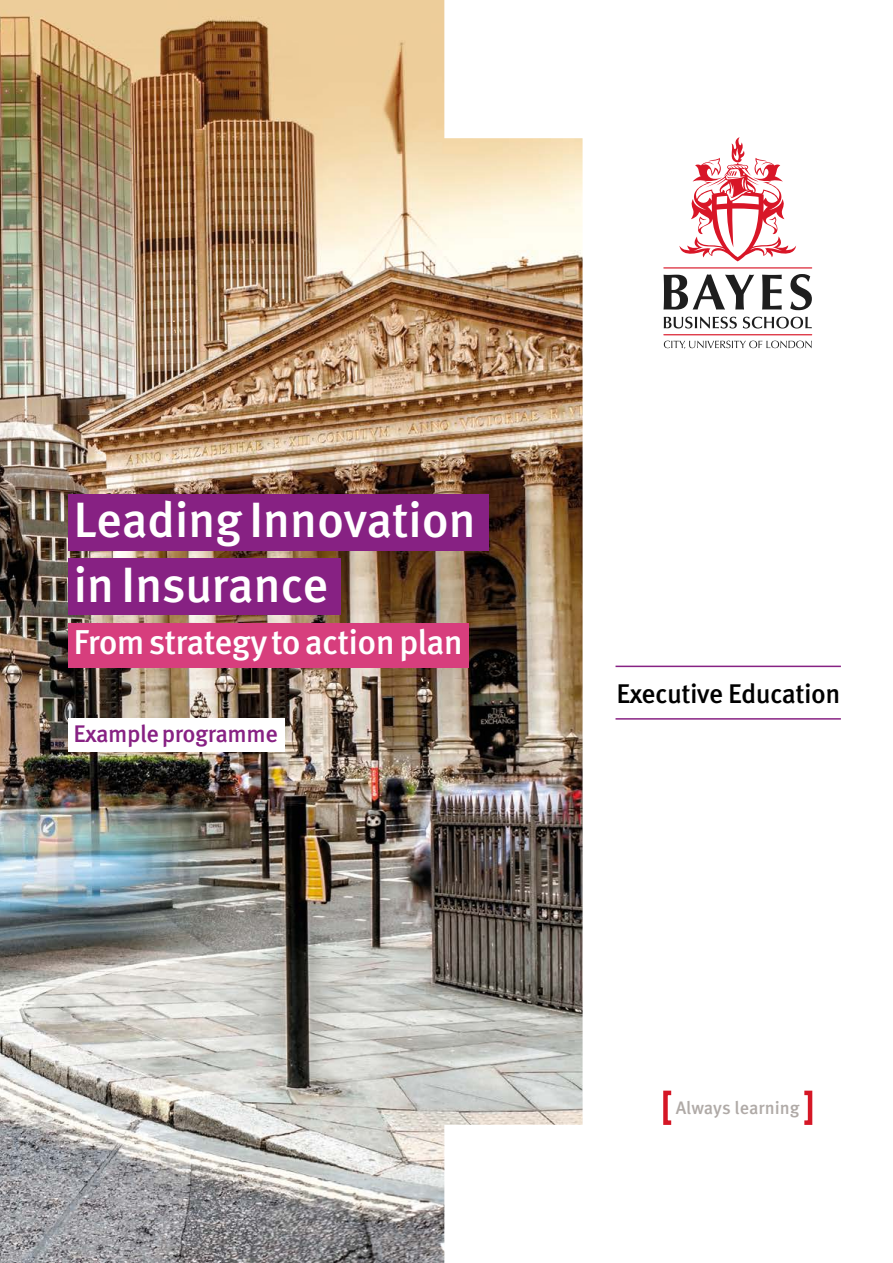
<style>
.page{position:relative;width:893px;height:1263px;background:#fff}
.page>*{position:absolute;margin:0;border:0;box-sizing:border-box;transform-origin:0 0}
.t1{font:500 49.5px "Meta Pro";letter-spacing:-.01em;color:#fff}
.t2{font:500 34.5px "Meta Pro";letter-spacing:-.02em;color:#fff}
.t3{font:500 27px "Meta Pro";letter-spacing:-.02em;color:#000}
.t4{font:500 24px "Meta Pro";letter-spacing:-.02em;color:#872183}
.t5{font:500 18px "Meta Pro";color:#b0aaa7}
</style>
<div class="page">
<img style="left:0;top:0;width:444px;height:1263px">
<img style="left:444px;top:0;width:397px;height:1263px">
<div style="left:663px;top:1091px;width:10px;height:34px;border:4px solid #d51726"></div>
<div style="left:802px;top:1091px;width:10px;height:34px;border:4px solid #d51726"></div>
<svg style="left:679px;top:137px;width:117px;height:124px"></svg>
<hr style="left:663px;top:267px;width:149px;height:1px;background:#d81627">
<svg style="left:664px;top:317px;width:73px;height:11px"></svg>
<svg style="left:743px;top:317px;width:69px;height:11px"></svg>
<svg style="left:664px;top:341px;width:148px;height:8px"></svg>
<hr style="left:663px;top:334px;width:149px;height:1px;background:#d81627">
<svg style="left:664px;top:274px;width:90px;height:36px"></svg>
<svg style="left:762px;top:275px;width:20px;height:35px"></svg>
<svg style="left:790px;top:274px;width:22px;height:36px"></svg>
<hr style="left:615px;top:666px;width:226px;height:1px;background:#872183">
<hr style="left:615px;top:718px;width:226px;height:2px;background:#872183">
<div style="left:68px;top:494px;width:421px;height:56px;background:#872183"></div>
<div style="left:68px;top:559px;width:272px;height:56px;background:#872183"></div>
<div style="left:68px;top:623px;width:401px;height:44px;background:#d73e7d"></div>
<div style="left:68px;top:718px;width:217px;height:34px;background:#fff"></div>
<p class="t1" style="left:73px;top:482px;width:404px">Leading Innovation</p>
<p class="t1" style="left:73px;top:546px;width:256px">in Insurance</p>
<p class="t2" style="left:73px;top:616px;width:391px">From strategy to action plan</p>
<p class="t4" style="left:73px;top:715px;width:206px">Example programme</p>
<p class="t3" style="left:616px;top:672px;width:226px">Executive Education</p>
<p class="t5" style="left:676px;top:1094px;width:125px">Always learning</p>
</div>
